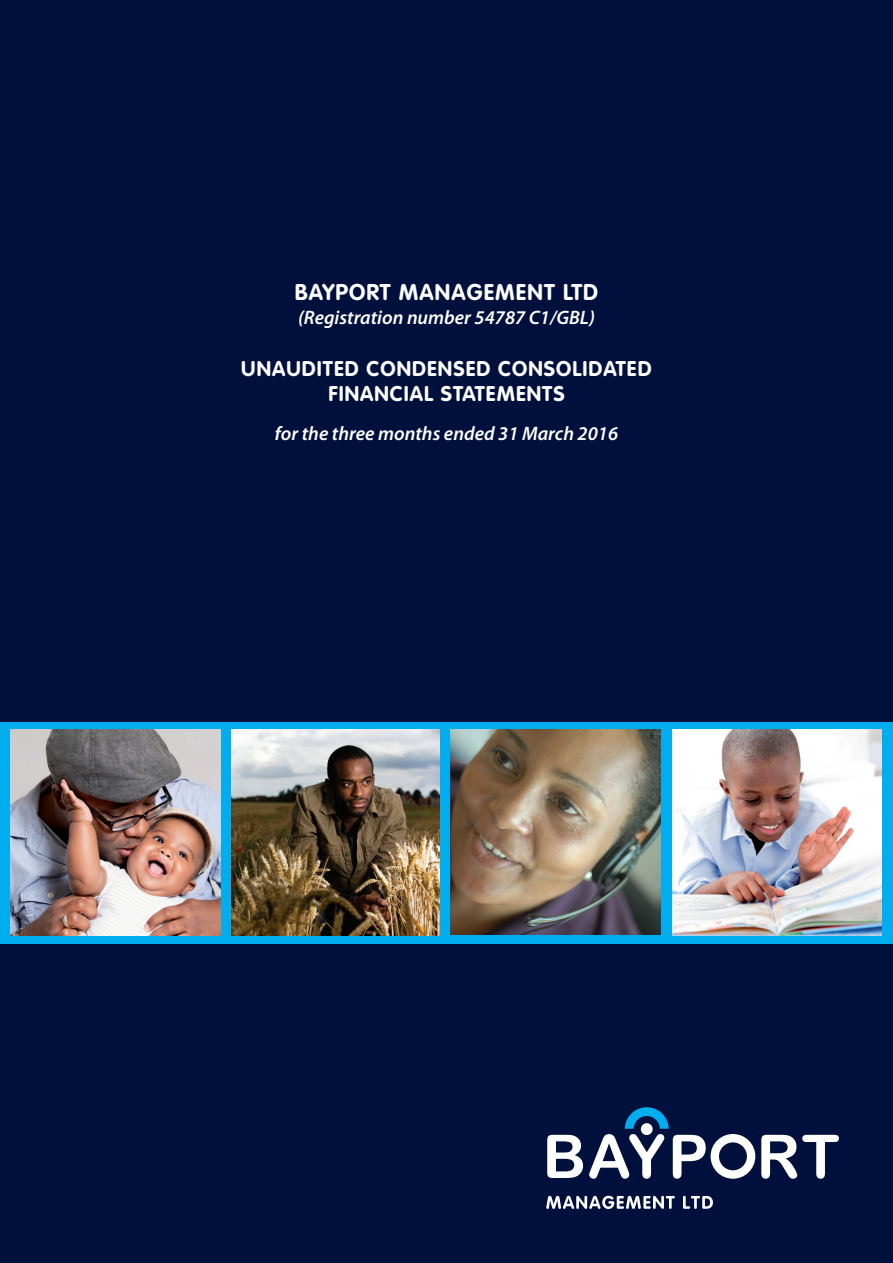
<style>
.page{position:relative;width:893px;height:1263px;background:#00103d}
.page>*{position:absolute;margin:0;border:0;box-sizing:border-box;transform-origin:0 0}
.t1{font:700 22.5px "VAG Rounded";letter-spacing:.05em;color:#fff}
.t2{font:700 21px/25.2px "VAG Rounded";letter-spacing:.05em;color:#fff;text-align:center}
.t3{font:italic 600 19.5px "Myriad Pro";color:#fff}
</style>
<div class="page">
<svg style="left:547px;top:1135px;width:36px;height:43px"></svg>
<svg style="left:761px;top:1135px;width:78px;height:44px"></svg>
<svg style="left:589px;top:1107px;width:166px;height:72px"></svg>
<svg style="left:546px;top:1196px;width:129px;height:13px"></svg>
<svg style="left:683px;top:1196px;width:30px;height:13px"></svg>
<div style="left:0;top:722px;width:893px;height:222px;background:#00aeef"></div>
<img style="left:11px;top:730px;width:209px;height:205px">
<img style="left:232px;top:730px;width:208px;height:205px">
<img style="left:451px;top:730px;width:209px;height:204px">
<img style="left:672px;top:730px;width:210px;height:205px">
<p class="t1" style="left:295px;top:279px;width:305px">BAYPORT MANAGEMENT LTD</p>
<p class="t3" style="left:298px;top:305px;width:298px">(Registration number 54787 C1/GBL)</p>
<p class="t2" style="left:241px;top:356px;width:412px">UNAUDITED CONDENSED CONSOLIDATED<br>FINANCIAL STATEMENTS</p>
<p class="t3" style="left:275px;top:421px;width:345px">for the three months ended 31 March 2016</p>
</div>
